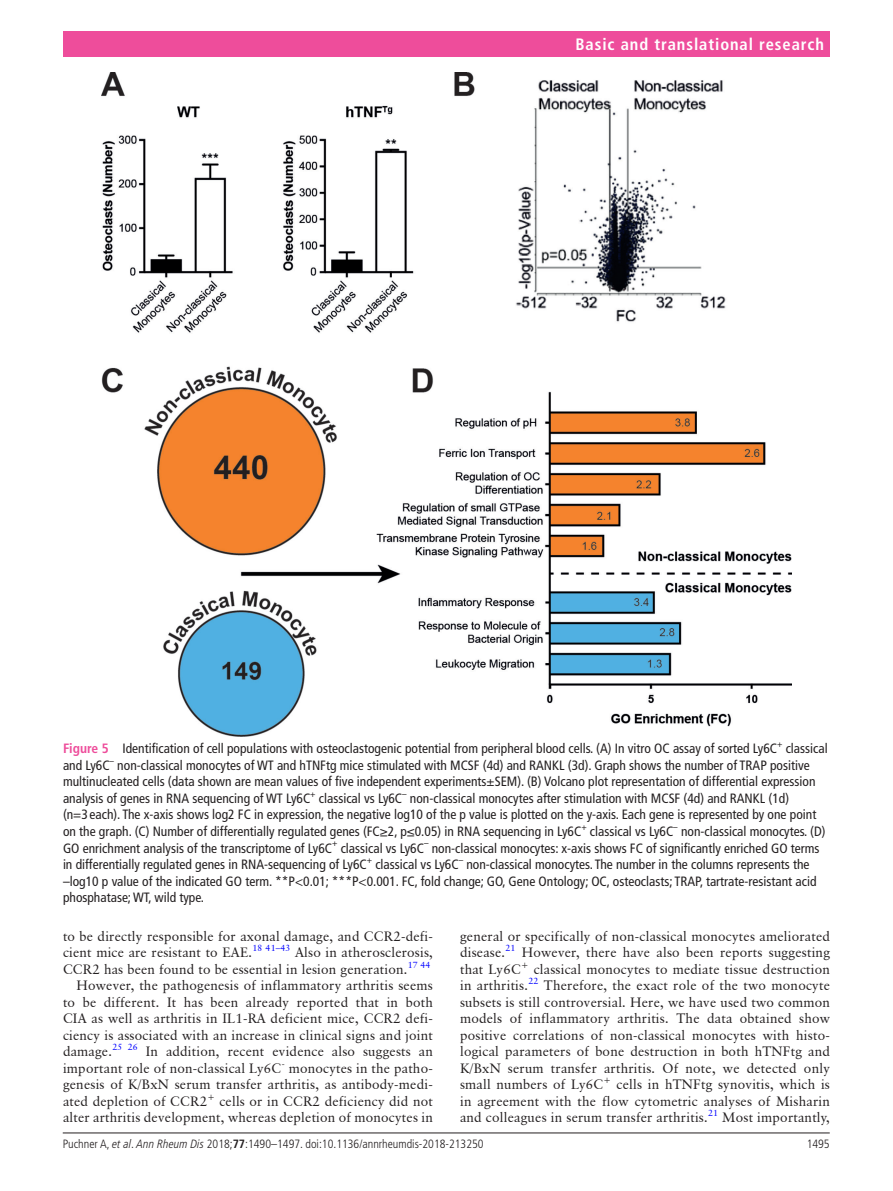
<style>
.page{position:relative;width:893px;height:1191px;background:#fff}
.page>*{position:absolute;margin:0;border:0;box-sizing:border-box;transform-origin:0 0}
.t1{font:700 condensed 16.5px "Frutiger LT Pro";letter-spacing:.055em;color:#fff}
.t2{font:13.5px/16.5px "Classical Garamond BT";letter-spacing:.015em;color:#231f20;text-align:right}
.t3{font:condensed 13.5px/16.5px "Frutiger LT Pro";color:#231f20}
.t4{font:300 condensed 12px "Frutiger LT Pro";color:#231f20}
.t5{font:condensed 9px "Frutiger LT Pro";color:#231f20}
.t6{font:9px "Classical Garamond BT";color:#00f}
.s1{font-weight:700;color:#ee4d9b}
.s2{font-style:italic}
.s3{font-weight:700}
</style>
<div class="page">
<hr style="left:63px;top:1132px;width:767px;height:1px;background:#231f20">
<div style="left:63px;top:31px;width:767px;height:25px;background:#ee4d9b"></div>
<img style="left:101px;top:72px;width:691px;height:665px">
<p class="t1" style="left:575px;top:34px;width:250px">Basic and translational research</p>
<p class="t3" style="left:63px;top:740px;width:716px"><span class="s1">Figure 5</span> Identification of cell populations with osteoclastogenic potential from peripheral blood cells. (A) In vitro OC assay of sorted Ly6C</p>
<p class="t5" style="left:777px;top:739px;width:7px">+</p>
<p class="t3" style="left:63px;top:740px;width:766px;text-indent:723px">classical and Ly6C<sup>–</sup> non-classical monocytes of WT and hTNFtg mice stimulated with MCSF (4d) and RANKL (3d). Graph shows the number of TRAP positive multinucleated cells (data shown are mean values of five independent experiments±SEM). (B) Volcano plot representation of differential expression analysis of genes in RNA sequencing of WT Ly6C<sup>+</sup> classical vs Ly6C</p>
<p class="t3" style="left:63px;top:790px;width:755px;text-indent:347px">non-classical monocytes after stimulation with MCSF (4d) and RANKL (1d) (n=3 each). The x-axis shows log2 FC in expression, the negative log10 of the p value is plotted on the y-axis. Each gene is represented by one point on the graph. (C) Number of differentially regulated genes (FC≥2, p≤0.05) in RNA sequencing in Ly6C<sup>+</sup> classical vs Ly6C</p>
<p class="t5" style="left:402px;top:788px;width:6px">–</p>
<p class="t5" style="left:673px;top:821px;width:6px">–</p>
<p class="t3" style="left:681px;top:823px;width:146px">non-classical monocytes. (D)</p>
<p class="t3" style="left:63px;top:839px;width:362px">GO enrichment analysis of the transcriptome of Ly6C<sup>+</sup> classical vs Ly6C</p>
<p class="t5" style="left:424px;top:838px;width:6px">–</p>
<p class="t3" style="left:63px;top:839px;width:758px;text-indent:369px">non-classical monocytes: x-axis shows FC of significantly enriched GO terms in differentially regulated genes in RNA-sequencing of Ly6C<sup>+</sup> classical vs Ly6C</p>
<p class="t3" style="left:63px;top:856px;width:755px;text-indent:403px">non-classical monocytes. The number in the columns represents the –log10 p value of the indicated GO term. **P&lt;0.01; ***P&lt;0.001. FC, fold change; GO, Gene Ontology; OC, osteoclasts; TRAP, tartrate-resistant acid phosphatase; WT, wild type.</p>
<p class="t5" style="left:459px;top:854px;width:6px">–</p>
<p class="t2" style="left:63px;top:927px;width:371px">to be directly responsible for axonal damage, and CCR2-defi&shy;cient mice are resistant to EAE.<sup>18</sup> <sup>41–43</sup> Also in atherosclerosis, CCR2 has been found to be essential in lesion generation.<sup>17</sup> <sup>44<br></sup>However, the pathogenesis of inflammatory arthritis seems to be different. It has been already reported that in both CIA as well as arthritis in IL1-RA deficient mice, CCR2 defi&shy;ciency is associated with an increase in clinical signs and joint damage.<sup>25</sup> <sup>26</sup> In addition, recent evidence also suggests an important role of non-classical Ly6C<sup>-</sup> monocytes in the patho&shy;genesis of K/BxN serum transfer arthritis, as antibody-medi&shy;ated depletion of CCR2<sup>+</sup> cells or in CCR2 deficiency did not alter arthritis development, whereas depletion of monocytes in</p>
<p class="t2" style="left:460px;top:927px;width:371px;text-align:left">general or specifically of non-classical monocytes ameliorated disease.</p>
<p class="t6" style="left:505px;top:942px;width:12px">21</p>
<p class="t2" style="left:460px;top:944px;width:371px;text-align:justify;text-indent:62px">However, there have also been reports suggesting that Ly6C<sup>+</sup> classical monocytes to mediate tissue destruction in arthritis.<sup>22</sup> Therefore, the exact role of the two monocyte subsets is still controversial. Here, we have used two common models of inflammatory arthritis. The data obtained show positive correlations of non-classical monocytes with histo&shy;logical parameters of bone destruction in both hTNFtg and K/BxN serum transfer arthritis. Of note, we detected only small numbers of Ly6C<sup>+</sup> cells in hTNFtg synovitis, which is in agreement with the flow cytometric analyses of Misharin and colleagues in serum transfer arthritis.<sup>21</sup> Most importantly,</p>
<p class="t4" style="left:63px;top:1136px;width:422px">Puchner A, <span class="s2">et al</span>. <span class="s2">Ann Rheum Dis</span> 2018;<span class="s3">77</span>:1490–1497. doi:10.1136/annrheumdis-2018-213250</p>
<p class="t4" style="left:807px;top:1136px;width:25px">1495</p>
</div>
